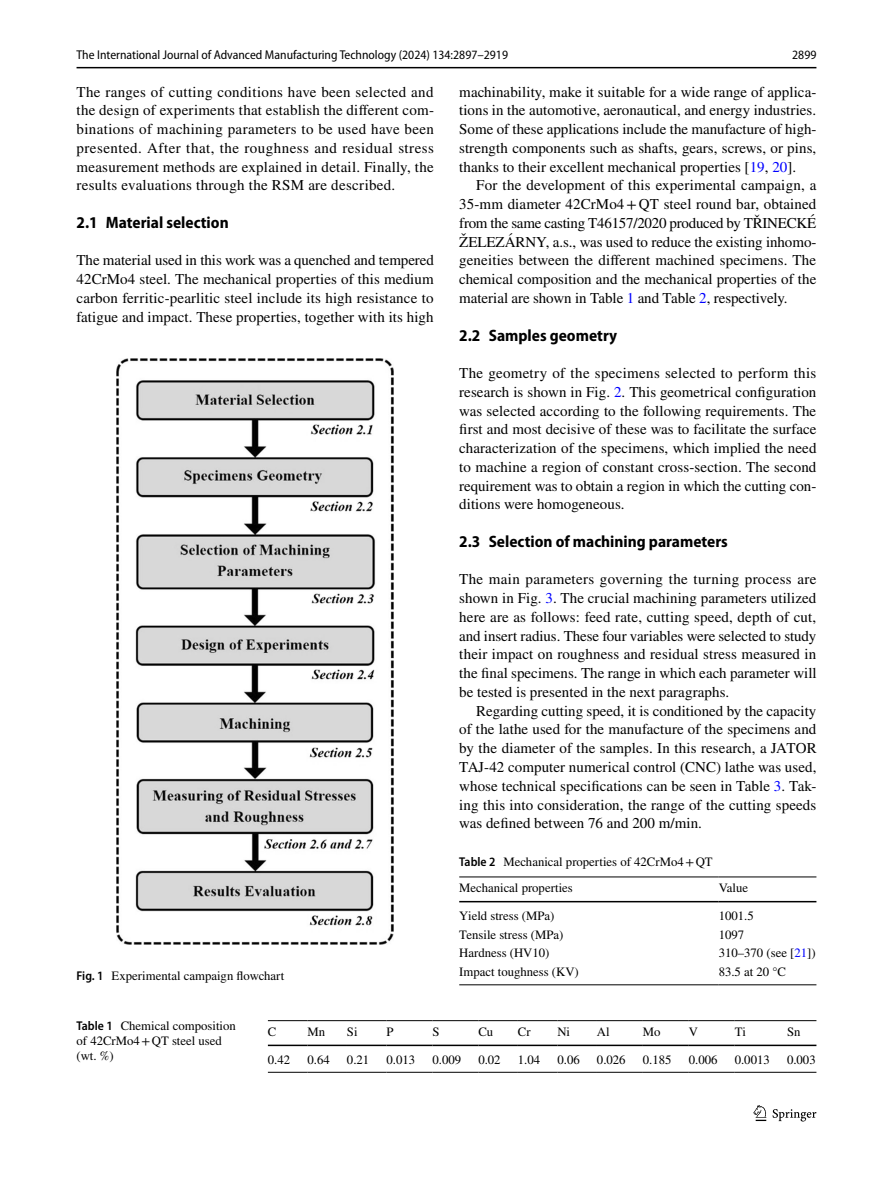
<style>
.page{position:relative;width:893px;height:1187px;background:#fff}
.page>*{position:absolute;margin:0;border:0;box-sizing:border-box;transform-origin:0 0}
.t1{font:700 semi-condensed 16.5px "Myriad Pro";color:#000}
.t2{font:15px/18.8px "STIX";letter-spacing:.005em;color:#000;text-align:justify}
.t3{font:12.75px/15px "STIX";color:#000}
.t4{font:semi-condensed 12.75px "Myriad Pro";color:#000}
.s1{color:#00f}
.s2{font-family:"Myriad Pro";font-weight:600;font-stretch:semi-condensed}
</style>
<div class="page">
<hr style="left:77px;top:67px;width:739px;height:1px;background:#000">
<svg style="left:753px;top:1105px;width:13px;height:15px"></svg>
<svg style="left:773px;top:1109px;width:43px;height:12px"></svg>
<img style="left:117px;top:358px;width:276px;height:586px">
<hr style="left:268px;top:1020px;width:39px;height:1px;background:#000">
<hr style="left:268px;top:1044px;width:39px;height:2px;background:#000">
<hr style="left:307px;top:1020px;width:40px;height:1px;background:#000">
<hr style="left:307px;top:1044px;width:40px;height:2px;background:#000">
<hr style="left:347px;top:1020px;width:39px;height:1px;background:#000">
<hr style="left:347px;top:1044px;width:39px;height:2px;background:#000">
<hr style="left:386px;top:1020px;width:46px;height:1px;background:#000">
<hr style="left:386px;top:1044px;width:46px;height:2px;background:#000">
<hr style="left:432px;top:1020px;width:46px;height:1px;background:#000">
<hr style="left:432px;top:1044px;width:46px;height:2px;background:#000">
<hr style="left:478px;top:1020px;width:40px;height:1px;background:#000">
<hr style="left:478px;top:1044px;width:40px;height:2px;background:#000">
<hr style="left:518px;top:1020px;width:39px;height:1px;background:#000">
<hr style="left:518px;top:1044px;width:39px;height:2px;background:#000">
<hr style="left:557px;top:1020px;width:40px;height:1px;background:#000">
<hr style="left:557px;top:1044px;width:40px;height:2px;background:#000">
<hr style="left:597px;top:1020px;width:46px;height:1px;background:#000">
<hr style="left:597px;top:1044px;width:46px;height:2px;background:#000">
<hr style="left:643px;top:1020px;width:46px;height:1px;background:#000">
<hr style="left:643px;top:1044px;width:46px;height:2px;background:#000">
<hr style="left:689px;top:1020px;width:46px;height:1px;background:#000">
<hr style="left:689px;top:1044px;width:46px;height:2px;background:#000">
<hr style="left:735px;top:1020px;width:52px;height:1px;background:#000">
<hr style="left:735px;top:1044px;width:52px;height:2px;background:#000">
<svg style="left:787px;top:1020px;width:29px;height:1px"></svg>
<hr style="left:787px;top:1044px;width:29px;height:2px;background:#000">
<hr style="left:268px;top:1071px;width:39px;height:1px;background:#000">
<hr style="left:307px;top:1071px;width:40px;height:1px;background:#000">
<hr style="left:347px;top:1071px;width:39px;height:1px;background:#000">
<hr style="left:386px;top:1071px;width:46px;height:1px;background:#000">
<hr style="left:432px;top:1071px;width:46px;height:1px;background:#000">
<hr style="left:478px;top:1071px;width:40px;height:1px;background:#000">
<hr style="left:518px;top:1071px;width:39px;height:1px;background:#000">
<hr style="left:557px;top:1071px;width:40px;height:1px;background:#000">
<hr style="left:597px;top:1071px;width:46px;height:1px;background:#000">
<hr style="left:643px;top:1071px;width:46px;height:1px;background:#000">
<hr style="left:689px;top:1071px;width:46px;height:1px;background:#000">
<hr style="left:735px;top:1071px;width:52px;height:1px;background:#000">
<svg style="left:787px;top:1071px;width:29px;height:1px"></svg>
<hr style="left:459px;top:876px;width:260px;height:1px;background:#000">
<hr style="left:459px;top:900px;width:260px;height:2px;background:#000">
<hr style="left:719px;top:876px;width:97px;height:1px;background:#000">
<hr style="left:719px;top:900px;width:97px;height:2px;background:#000">
<hr style="left:459px;top:984px;width:260px;height:1px;background:#000">
<hr style="left:719px;top:984px;width:97px;height:1px;background:#000">
<p class="t4" style="left:77px;top:48px;width:433px">The International Journal of Advanced Manufacturing Technology (2024) 134:2897–2919</p>
<p class="t4" style="left:792px;top:48px;width:26px">2899</p>
<p class="t2" style="left:77px;top:83px;width:359px">The ranges of cutting conditions have been selected and the design of experiments that establish the different com&shy;binations of machining parameters to be used have been presented. After that, the roughness and residual stress measurement methods are explained in detail. Finally, the results evaluations through the RSM are described.</p>
<p class="t1" style="left:77px;top:213px;width:154px">2.1 Material selection</p>
<p class="t2" style="left:77px;top:252px;width:359px">The material used in this work was a quenched and tempered 42CrMo4 steel. The mechanical properties of this medium carbon ferritic-pearlitic steel include its high resistance to fatigue and impact. These properties, together with its high</p>
<p class="t2" style="left:459px;top:83px;width:359px">machinability, make it suitable for a wide range of applica&shy;tions in the automotive, aeronautical, and energy industries.<br>Some of these applications include the manufacture of high&shy;strength components such as shafts, gears, screws, or pins, thanks to their excellent mechanical properties [<span class="s1">19</span>, <span class="s1">20</span>].</p>
<p class="t2" style="left:459px;top:177px;width:359px;text-indent:17px">For the development of this experimental campaign, a 35-mm diameter 42CrMo4+QT steel round bar, obtained from the same casting T46157/2020 produced by TŘINECKÉ ŽELEZÁRNY, a.s., was used to reduce the existing inhomo&shy;geneities between the different machined specimens. The chemical composition and the mechanical properties of the material are shown in Table <span class="s1">1</span> and Table <span class="s1">2</span>, respectively.</p>
<p class="t1" style="left:459px;top:326px;width:159px">2.2 Samples geometry</p>
<p class="t2" style="left:459px;top:364px;width:359px">The geometry of the specimens selected to perform this research is shown in Fig. <span class="s1">2</span>. This geometrical configuration was selected according to the following requirements. The first and most decisive of these was to facilitate the surface characterization of the specimens, which implied the need to machine a region of constant cross-section. The second requirement was to obtain a region in which the cutting con&shy;ditions were homogeneous.</p>
<p class="t1" style="left:459px;top:532px;width:270px">2.3 Selection of machining parameters</p>
<p class="t2" style="left:459px;top:571px;width:359px">The main parameters governing the turning process are shown in Fig. <span class="s1">3</span>. The crucial machining parameters utilized here are as follows: feed rate, cutting speed, depth of cut, and insert radius. These four variables were selected to study their impact on roughness and residual stress measured in the final specimens. The range in which each parameter will be tested is presented in the next paragraphs.</p>
<p class="t2" style="left:459px;top:702px;width:359px;text-indent:17px">Regarding cutting speed, it is conditioned by the capacity of the lathe used for the manufacture of the specimens and by the diameter of the samples. In this research, a JATOR TAJ-42 computer numerical control (CNC) lathe was used, whose technical specifications can be seen in Table <span class="s1">3</span>. Tak&shy;ing this into consideration, the range of the cutting speeds was defined between 76 and 200 m/min.</p>
<p class="t3" style="left:459px;top:850px;width:255px;line-height:25.5px"><span class="s2">Table 2</span> Mechanical properties of 42CrMo4+QT<br>Mechanical properties</p>
<p class="t3" style="left:719px;top:880px;width:31px">Value</p>
<p class="t3" style="left:459px;top:909px;width:97px">Yield stress (MPa)</p>
<p class="t3" style="left:719px;top:909px;width:37px">1001.5</p>
<p class="t3" style="left:459px;top:927px;width:106px">Tensile stress (MPa)</p>
<p class="t3" style="left:719px;top:927px;width:27px">1097</p>
<p class="t3" style="left:459px;top:946px;width:92px">Hardness (HV10)</p>
<p class="t3" style="left:719px;top:946px;width:99px">310–370 (see [<span class="s1">21</span>])</p>
<p class="t3" style="left:459px;top:965px;width:121px">Impact toughness (KV)</p>
<p class="t3" style="left:719px;top:965px;width:69px">83.5 at 20 °C</p>
<p class="t3" style="left:77px;top:968px;width:209px"><span class="s2">Fig. 1</span> Experimental campaign flowchart</p>
<p class="t3" style="left:77px;top:1018px;width:161px"><span class="s2">Table 1</span> Chemical composition of 42CrMo4+QT steel used (wt. %)</p>
<p class="t3" style="left:268px;top:1024px;width:10px">C</p>
<p class="t3" style="left:307px;top:1024px;width:19px">Mn</p>
<p class="t3" style="left:347px;top:1024px;width:12px">Si</p>
<p class="t3" style="left:386px;top:1024px;width:9px">P</p>
<p class="t3" style="left:432px;top:1024px;width:9px">S</p>
<p class="t3" style="left:478px;top:1024px;width:16px">Cu</p>
<p class="t3" style="left:518px;top:1024px;width:14px">Cr</p>
<p class="t3" style="left:557px;top:1024px;width:14px">Ni</p>
<p class="t3" style="left:597px;top:1024px;width:14px">Al</p>
<p class="t3" style="left:643px;top:1024px;width:19px">Mo</p>
<p class="t3" style="left:689px;top:1024px;width:11px">V</p>
<p class="t3" style="left:735px;top:1024px;width:13px">Ti</p>
<p class="t3" style="left:787px;top:1024px;width:15px">Sn</p>
<p class="t3" style="left:268px;top:1052px;width:24px">0.42</p>
<p class="t3" style="left:307px;top:1052px;width:24px">0.64</p>
<p class="t3" style="left:347px;top:1052px;width:24px">0.21</p>
<p class="t3" style="left:386px;top:1052px;width:30px">0.013</p>
<p class="t3" style="left:432px;top:1052px;width:30px">0.009</p>
<p class="t3" style="left:478px;top:1052px;width:24px">0.02</p>
<p class="t3" style="left:518px;top:1052px;width:24px">1.04</p>
<p class="t3" style="left:557px;top:1052px;width:24px">0.06</p>
<p class="t3" style="left:597px;top:1052px;width:30px">0.026</p>
<p class="t3" style="left:643px;top:1052px;width:30px">0.185</p>
<p class="t3" style="left:689px;top:1052px;width:30px">0.006</p>
<p class="t3" style="left:735px;top:1052px;width:37px">0.0013</p>
<p class="t3" style="left:787px;top:1052px;width:30px">0.003</p>
</div>
